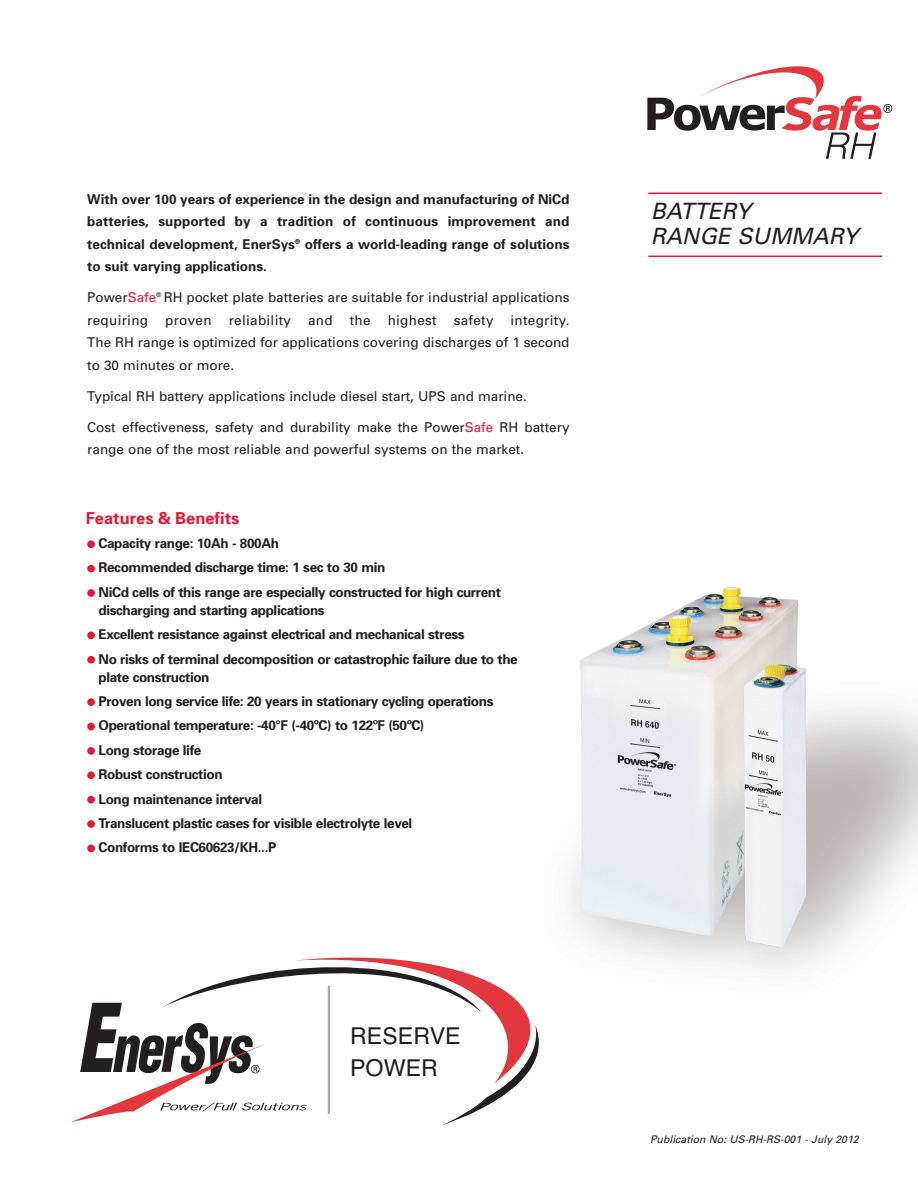
<style>
.page{position:relative;width:918px;height:1188px;background:#fff}
.page>*{position:absolute;margin:0;border:0;box-sizing:border-box;transform-origin:0 0}
.t1{font:23.25px/32px "Helvetica";color:#231f20}
.t2{font:italic 22.5px/24.8px "Univers";color:#231f20}
.t3{font:700 16.5px "Univers";color:#e51836}
.t4{font:700 13.5px/24.5px "Univers";letter-spacing:-.03em;color:#231f20}
.t5{font:13.5px/22.5px "Univers";color:#231f20}
.t6{font:13.5px "Univers";letter-spacing:.02em;color:#231f20}
.t7{font:italic 10.5px "Univers";color:#231f20}
.s1{color:#e51836}
</style>
<div class="page">
<svg style="left:71px;top:958px;width:468px;height:168px"></svg>
<svg style="left:647px;top:66px;width:245px;height:93px"></svg>
<hr style="left:648px;top:193px;width:234px;height:1px;background:#e51836">
<hr style="left:648px;top:256px;width:234px;height:1px;background:#e51836">
<div style="left:87px;top:845px;width:8px;height:7px;background:#e51836;border-radius:50%"></div>
<div style="left:87px;top:820px;width:8px;height:8px;background:#e51836;border-radius:50%"></div>
<div style="left:87px;top:796px;width:8px;height:7px;background:#e51836;border-radius:50%"></div>
<div style="left:87px;top:771px;width:8px;height:8px;background:#e51836;border-radius:50%"></div>
<div style="left:87px;top:747px;width:8px;height:8px;background:#e51836;border-radius:50%"></div>
<div style="left:87px;top:723px;width:8px;height:7px;background:#e51836;border-radius:50%"></div>
<div style="left:87px;top:698px;width:8px;height:8px;background:#e51836;border-radius:50%"></div>
<div style="left:87px;top:656px;width:8px;height:8px;background:#e51836;border-radius:50%"></div>
<div style="left:87px;top:632px;width:8px;height:7px;background:#e51836;border-radius:50%"></div>
<div style="left:87px;top:589px;width:8px;height:8px;background:#e51836;border-radius:50%"></div>
<div style="left:87px;top:565px;width:8px;height:7px;background:#e51836;border-radius:50%"></div>
<div style="left:87px;top:540px;width:8px;height:8px;background:#e51836;border-radius:50%"></div>
<img style="left:569px;top:587px;width:349px;height:383px">
<p class="t4" style="left:87px;top:189px;width:484px;line-height:22.5px;text-align:justify">With over 100 years of experience in the design and manufacturing of NiCd batteries, supported by a tradition of continuous improvement and technical development, EnerSys<sup>®</sup> offers a world-leading range of solutions to suit varying applications.</p>
<p class="t5" style="left:87px;top:287px;width:484px">Power<span class="s1">Safe</span><sup>®</sup> RH pocket plate batteries are suitable for industrial applications requiring</p>
<p class="t5" style="left:165px;top:310px;width:48px">proven</p>
<p class="t6" style="left:229px;top:315px;width:64px">reliability</p>
<p class="t5" style="left:308px;top:310px;width:26px">and</p>
<p class="t5" style="left:350px;top:310px;width:22px">the</p>
<p class="t6" style="left:388px;top:315px;width:51px">highest</p>
<p class="t5" style="left:454px;top:310px;width:41px">safety</p>
<p class="t5" style="left:87px;top:310px;width:484px;text-align:justify;text-indent:423px">integrity.<br>The RH range is optimized for applications covering discharges of 1 second to 30 minutes or more.</p>
<p class="t5" style="left:87px;top:386px;width:441px">Typical RH battery applications include diesel start, UPS and marine.</p>
<p class="t5" style="left:87px;top:417px;width:484px">Cost effectiveness, safety and durability make the Power<span class="s1">Safe</span> RH battery range one of the most reliable and powerful systems on the market.</p>
<p class="t3" style="left:86px;top:512px;width:155px">Features &amp; Benefits</p>
<p class="t4" style="left:99px;top:532px;width:404px">Capacity range: 10Ah - 800Ah<br>Recommended discharge time: 1 sec to 30 min<br>NiCd cells of this range are especially constructed for high current</p>
<p class="t4" style="left:99px;top:599px;width:421px">discharging and starting applications<br>Excellent resistance against electrical and mechanical stress<br>No risks of terminal decomposition or catastrophic failure due to the</p>
<p class="t4" style="left:99px;top:666px;width:396px">plate construction<br>Proven long service life: 20 years in stationary cycling operations Operational temperature: -40°F (-40ºC) to 122ºF (50ºC)<br>Long storage life<br>Robust construction<br>Long maintenance interval<br>Translucent plastic cases for visible electrolyte level<br>Conforms to IEC60623/KH...P</p>
<h1 class="t1" style="left:350px;top:1022px;width:112px">RESERVE<br>POWER</h1>
<h2 class="t2" style="left:651px;top:201px;width:209px">BATTERY<br>RANGE SUMMARY</h2>
<p class="t7" style="left:650px;top:1135px;width:212px">Publication No: US-RH-RS-001 - July 2012</p>
</div>
